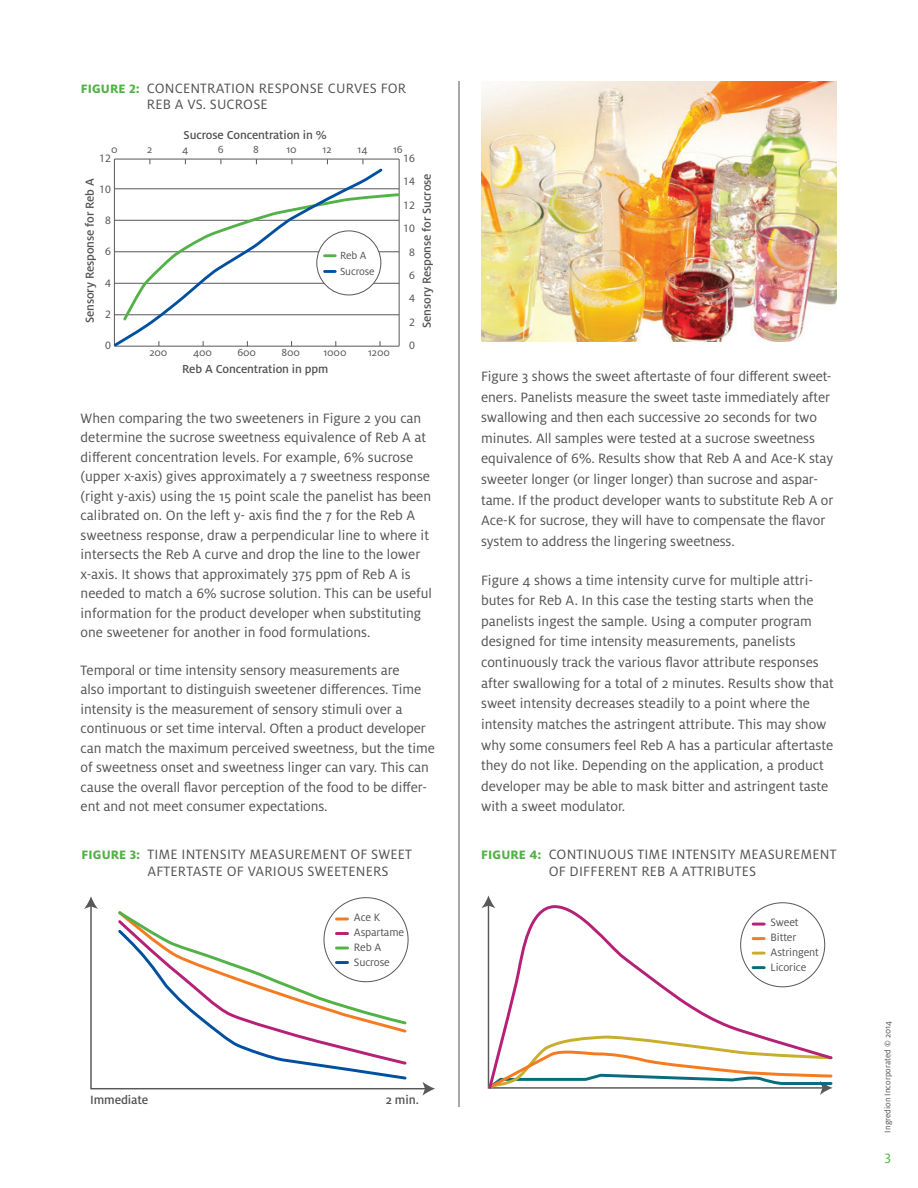
<style>
.page{position:relative;width:918px;height:1188px;background:#fff}
.page>*{position:absolute;margin:0;border:0;box-sizing:border-box;transform-origin:0 0}
.t1{font:15px/19.5px "Milo Pro";color:#535355}
.t2{font:15px "Milo Pro";color:#53b247}
.t3{font:500 13.35px "Milo Pro";letter-spacing:-.01em;color:#535355}
.t4{font:500 12.75px "Milo Pro";letter-spacing:-.01em;color:#535355}
.t5{font:11.85px/14.7px "Milo Pro";letter-spacing:-.01em;color:#535355}
.t6{font:11.4px/15.6px "Milo Pro";letter-spacing:-.01em;color:#535355}
.t7{font:11.4px/23.5px "Myriad";color:#57585a;text-align:center}
.t8{font:9px "Milo Pro";color:#535355}
.s1{font-weight:800;font-size:13.5px;color:#53b247}
</style>
<div class="page">
<hr style="left:459px;top:81px;width:1px;height:1026px;background:#535355">
<img style="left:481px;top:81px;width:356px;height:261px">
<hr style="left:399px;top:159px;width:1px;height:187px;background:#57585a">
<hr style="left:114px;top:159px;width:1px;height:187px;background:#57585a">
<hr style="left:114px;top:346px;width:285px;height:1px;background:#57585a">
<hr style="left:114px;top:188px;width:285px;height:1px;background:#57585a">
<hr style="left:114px;top:159px;width:285px;height:1px;background:#57585a">
<svg style="left:384px;top:192px;width:16px;height:130px"></svg>
<svg style="left:113px;top:167px;width:271px;height:180px"></svg>
<svg style="left:90px;top:904px;width:332px;height:186px"></svg>
<svg style="left:84px;top:896px;width:14px;height:13px"></svg>
<svg style="left:422px;top:1082px;width:13px;height:14px"></svg>
<div style="left:324px;top:898px;width:84px;height:84px;background:#fff;border-radius:50%"></div>
<svg style="left:117px;top:1066px;width:291px;height:15px"></svg>
<svg style="left:117px;top:910px;width:292px;height:156px"></svg>
<svg style="left:481px;top:895px;width:11px;height:13px"></svg>
<svg style="left:487px;top:903px;width:346px;height:187px"></svg>
<p class="t1" style="left:147px;top:80px;width:261px;line-height:16.5px;text-indent:-66px"><span class="s1">FIGURE 2:</span> CONCENTRATION RESPONSE CURVES FOR<br>REB A VS. SUCROSE</p>
<p class="t4" style="left:184px;top:127px;width:145px">Sucrose Concentration in %</p>
<p class="t6" style="left:111px;top:142px;width:8px">0</p>
<p class="t6" style="left:147px;top:142px;width:7px">2</p>
<p class="t6" style="left:182px;top:142px;width:8px">4</p>
<p class="t6" style="left:218px;top:142px;width:7px">6</p>
<p class="t6" style="left:253px;top:142px;width:7px">8</p>
<p class="t6" style="left:286px;top:142px;width:12px">10</p>
<p class="t6" style="left:323px;top:142px;width:10px">12</p>
<p class="t6" style="left:358px;top:142px;width:12px">14</p>
<p class="t6" style="left:393px;top:142px;width:11px">16</p>
<p class="t7" style="left:99px;top:146px;width:13px">12</p>
<p class="t7" style="left:99px;top:177px;width:13px">10</p>
<p class="t7" style="left:105px;top:208px;width:7px">8</p>
<p class="t7" style="left:105px;top:240px;width:7px">6</p>
<p class="t7" style="left:105px;top:271px;width:7px">4</p>
<p class="t7" style="left:105px;top:302px;width:7px">2</p>
<p class="t7" style="left:105px;top:334px;width:7px">0</p>
<p class="t7" style="left:403px;top:146px;width:13px">16<br>14<br>12<br>10<br>8<br>6<br>4<br>2<br>0</p>
<p class="t4" style="left:83px;top:323px;width:146px;rotate:-90deg">Sensory Response for Reb A</p>
<p class="t4" style="left:420px;top:328px;width:156px;rotate:-90deg">Sensory Response for Sucrose</p>
<p class="t6" style="left:340px;top:248px;width:36px">Reb A<br>Sucrose</p>
<p class="t6" style="left:193px;top:345px;width:21px">400</p>
<p class="t6" style="left:237px;top:345px;width:20px">600</p>
<p class="t6" style="left:282px;top:345px;width:20px">800</p>
<p class="t6" style="left:323px;top:345px;width:25px">1000</p>
<p class="t6" style="left:368px;top:345px;width:23px">1200</p>
<p class="t6" style="left:149px;top:345px;width:20px">200</p>
<p class="t4" style="left:182px;top:362px;width:148px">Reb A Concentration in ppm</p>
<p class="t1" style="left:81px;top:409px;width:353px">When comparing the two sweeteners in Figure 2 you can determine the sucrose sweetness equivalence of Reb A at different concentration levels. For example, 6% sucrose (upper x-axis) gives approximately a 7 sweetness response (right y-axis) using the 15 point scale the panelist has been calibrated on. On the left y- axis find the 7 for the Reb A sweetness response, draw a perpendicular line to where it intersects the Reb A curve and drop the line to the lower x-axis. It shows that approximately 375 ppm of Reb A is needed to match a 6% sucrose solution. This can be useful information for the product developer when substituting one sweetener for another in food formulations.</p>
<p class="t1" style="left:81px;top:661px;width:356px">Temporal or time intensity sensory measurements are<br>also important to distinguish sweetener differences. Time intensity is the measurement of sensory stimuli over a continuous or set time interval. Often a product developer can match the maximum perceived sweetness, but the time of sweetness onset and sweetness linger can vary. This can cause the overall flavor perception of the food to be differ&shy;ent and not meet consumer expectations.</p>
<p class="t1" style="left:147px;top:847px;width:266px;line-height:16.5px;text-indent:-66px"><span class="s1">FIGURE 3:</span> TIME INTENSITY MEASUREMENT OF SWEET<br>AFTERTASTE OF VARIOUS SWEETENERS</p>
<p class="t5" style="left:354px;top:910px;width:52px">Ace K<br>Aspartame<br>Reb A<br>Sucrose</p>
<p class="t1" style="left:481px;top:366px;width:354px;line-height:20.7px">Figure 3 shows the sweet aftertaste of four different sweet&shy;eners. Panelists measure the sweet taste immediately after swallowing and then each successive 20 seconds for two minutes. All samples were tested at a sucrose sweetness equivalence of 6%. Results show that Reb A and Ace-K stay sweeter longer (or linger longer) than sucrose and aspar&shy;tame. If the product developer wants to substitute Reb A or Ace-K for sucrose, they will have to compensate the flavor system to address the lingering sweetness.</p>
<p class="t1" style="left:481px;top:570px;width:354px;line-height:20.5px">Figure 4 shows a time intensity curve for multiple attri&shy;butes for Reb A. In this case the testing starts when the panelists ingest the sample. Using a computer program designed for time intensity measurements, panelists continuously track the various flavor attribute responses after swallowing for a total of 2 minutes. Results show that sweet intensity decreases steadily to a point where the intensity matches the astringent attribute. This may show why some consumers feel Reb A has a particular aftertaste they do not like. Depending on the application, a product developer may be able to mask bitter and astringent taste with a sweet modulator.</p>
<p class="t1" style="left:549px;top:847px;width:289px;line-height:16.5px;text-indent:-68px"><span class="s1">FIGURE 4:</span> CONTINUOUS TIME INTENSITY MEASUREMENT<br>OF DIFFERENT REB A ATTRIBUTES</p>
<p class="t5" style="left:771px;top:915px;width:50px">Sweet<br>Bitter<br>Astringent<br>Licorice</p>
<p class="t3" style="left:90px;top:1092px;width:60px">Immediate</p>
<p class="t3" style="left:386px;top:1092px;width:35px">2 min.</p>
<p class="t8" style="left:883px;top:1132px;width:113px;rotate:-90deg">Ingredion Incorporated © 2014</p>
<p class="t2" style="left:884px;top:1148px;width:8px">3</p>
</div>
